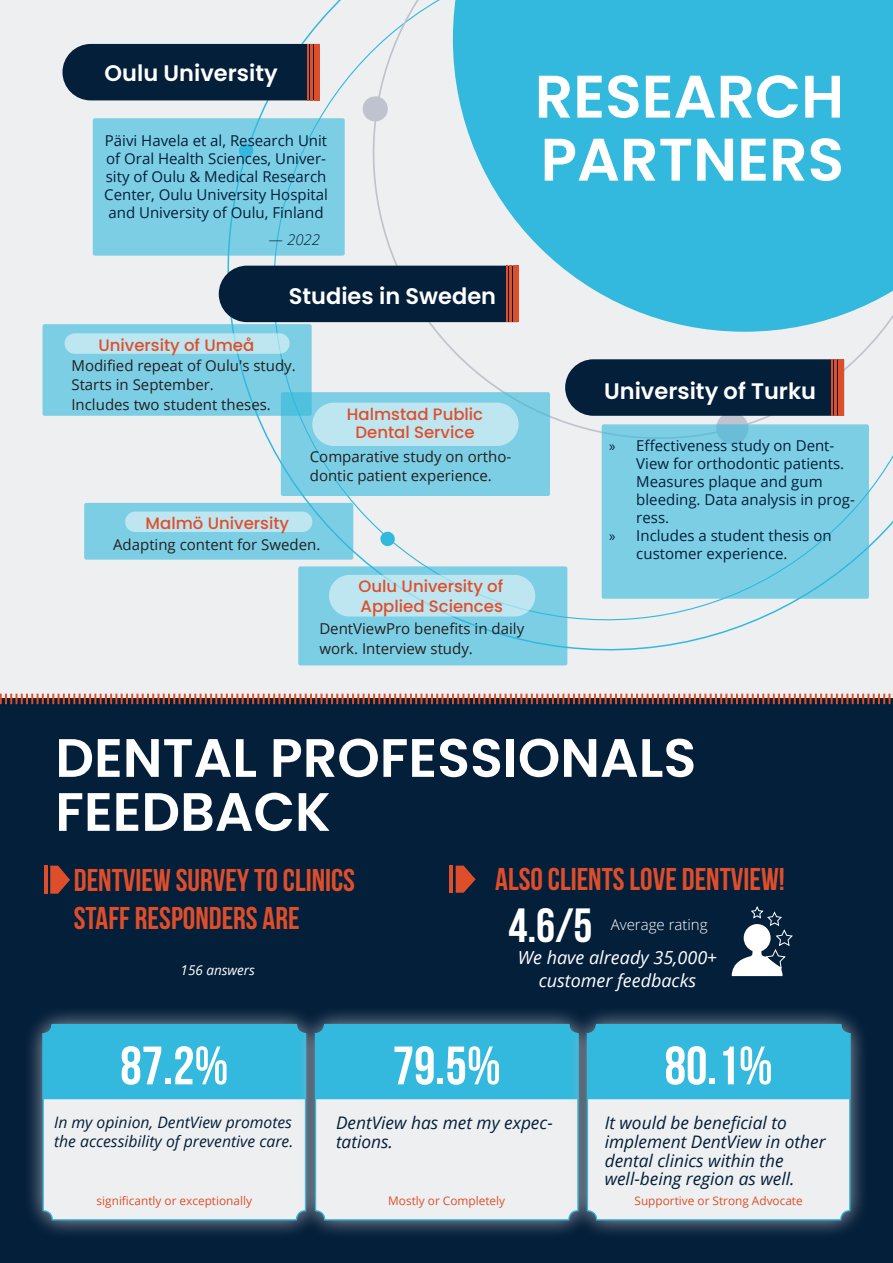
<style>
.page{position:relative;width:893px;height:1263px;background:#edeff0}
.page>*{position:absolute;margin:0;border:0;box-sizing:border-box;transform-origin:0 0}
.t1{font:600 60px/63px "Poppins";color:#fff}
.t2{font:600 54px/54px "Poppins";color:#fff}
.t3{font:700 54px "Bebas Neue";color:#fff}
.t4{font:700 48px "Bebas Neue";color:#fff}
.t5{font:700 31.5px/37.8px "Bebas Neue";color:#df4e2a}
.t6{font:600 22.5px "Poppins";color:#fff}
.t7{font:italic 18px/22.5px "Open Sans";color:#fff;text-align:center}
.t8{font:italic 17.4px/18.9px "Open Sans";color:#041f3a}
.t9{font:500 16.5px/18px "Poppins";color:#df4e2a;text-align:center}
.t10{font:italic 15.75px/18.9px "Open Sans";color:#041f3a}
.t11{font:15px/18px "Open Sans";color:#041f3a}
.t12{font:15px/19.5px "Open Sans";color:#231f20}
.t13{font:300 15px "Open Sans";color:#fff}
.t14{font:italic 300 15px "Open Sans";color:#041f3a}
.t15{font:italic 13.5px "Open Sans";color:#fff}
.t16{font:11.85px "Open Sans";color:#df4e2a}
.s1{font-family:"Myriad Pro"}
</style>
<div class="page">
<div style="left:0;top:704px;width:893px;height:559px;background:#041f3a"></div>
<svg style="left:256px;top:0;width:637px;height:555px"></svg>
<svg style="left:380px;top:531px;width:15px;height:15px"></svg>
<svg style="left:360px;top:94px;width:30px;height:30px"></svg>
<div style="left:24px;top:1005px;width:301px;height:234px;background:#d1d1d3;opacity:.75"></div>
<div style="left:43px;top:1024px;width:262px;height:196px;background:#edeff0;border-radius:9px"></div>
<div style="left:43px;top:1024px;width:253px;height:75px;background:#32b9dd"></div>
<svg style="left:0;top:694px;width:893px;height:10px"></svg>
<div style="left:296px;top:1005px;width:301px;height:234px;background:#d1d1d3;opacity:.75"></div>
<div style="left:316px;top:1024px;width:262px;height:196px;background:#edeff0;border-radius:9px"></div>
<div style="left:315px;top:1024px;width:253px;height:75px;background:#32b9dd"></div>
<div style="left:568px;top:1005px;width:301px;height:234px;background:#d1d1d3;opacity:.75"></div>
<div style="left:587px;top:1024px;width:263px;height:196px;background:#edeff0;border-radius:9px"></div>
<div style="left:587px;top:1024px;width:263px;height:75px;background:#32b9dd"></div>
<svg style="left:50px;top:865px;width:20px;height:29px"></svg>
<hr style="left:44px;top:865px;width:4px;height:29px;background:#df4e2a">
<svg style="left:456px;top:865px;width:20px;height:28px"></svg>
<hr style="left:449px;top:865px;width:4px;height:28px;background:#df4e2a">
<svg style="left:732px;top:906px;width:61px;height:70px;background:#627384"></svg>
<svg style="left:453px;top:0;width:440px;height:332px;background:#48bfdf"></svg>
<div style="left:62px;top:44px;width:252px;height:56px;background:#041f3a"></div>
<div style="left:314px;top:44px;width:6px;height:56px;background:#df4e2a"></div>
<hr style="left:310px;top:44px;width:3px;height:56px;background:#df4e2a">
<hr style="left:307px;top:44px;width:1px;height:56px;background:#df4e2a">
<div style="left:93px;top:118px;width:252px;height:138px;background:#7ccee4;border-radius:2px"></div>
<div style="left:219px;top:266px;width:294px;height:56px;background:#041f3a"></div>
<div style="left:513px;top:266px;width:6px;height:56px;background:#df4e2a"></div>
<hr style="left:509px;top:266px;width:2px;height:56px;background:#df4e2a">
<hr style="left:506px;top:266px;width:1px;height:56px;background:#df4e2a">
<svg style="left:565px;top:359px;width:279px;height:89px"></svg>
<div style="left:838px;top:359px;width:6px;height:57px;background:#df4e2a"></div>
<hr style="left:834px;top:359px;width:3px;height:57px;background:#df4e2a">
<hr style="left:831px;top:359px;width:2px;height:57px;background:#df4e2a">
<div style="left:602px;top:424px;width:267px;height:175px;background:#7ccee4;border-radius:2px"></div>
<div style="left:43px;top:324px;width:269px;height:92px;background:#7ccee4;border-radius:2px"></div>
<svg style="left:281px;top:392px;width:269px;height:104px;background:#7acde3"></svg>
<div style="left:84px;top:503px;width:269px;height:57px;background:#7ccee4;border-radius:2px"></div>
<div style="left:298px;top:566px;width:269px;height:99px;background:#7ccee4;border-radius:2px"></div>
<div style="left:65px;top:333px;width:225px;height:21px;background:#bde6f1;border-radius:10px"></div>
<div style="left:312px;top:403px;width:207px;height:43px;background:#bde6f1;border-radius:22px"></div>
<div style="left:125px;top:511px;width:187px;height:21px;background:#bde6f1;border-radius:10px"></div>
<div style="left:329px;top:575px;width:206px;height:41px;background:#bde6f1;border-radius:21px"></div>
<h3 class="t6" style="left:105px;top:60px;width:175px">Oulu University</h3>
<p class="t11" style="left:104px;top:131px;width:225px">Päivi Havela et al, Research Unit of Oral Health Sciences, Univer&shy;sity of Oulu &amp; Medical Research<br>Center, Oulu University Hospital and University of Oulu, Finland</p>
<p class="t14" style="left:269px;top:229px;width:53px">— 2022</p>
<h1 class="t1" style="left:535px;top:65px;width:311px">RESEARCH<br>PARTNERS</h1>
<h3 class="t6" style="left:289px;top:283px;width:209px">Studies in Sweden</h3>
<p class="t9" style="left:98px;top:336px;width:157px">University of Umeå</p>
<p class="t12" style="left:71px;top:355px;width:226px">Modified repeat of Oulu's study.<br>Starts in September.<br>Includes two student theses.</p>
<p class="t9" style="left:347px;top:405px;width:138px">Halmstad Public<br>Dental Service</p>
<p class="t12" style="left:310px;top:446px;width:203px">Comparative study on ortho&shy;dontic patient experience.</p>
<p class="t9" style="left:146px;top:514px;width:145px">Malmö University</p>
<p class="t12" style="left:113px;top:534px;width:209px">Adapting content for Sweden.</p>
<p class="t9" style="left:359px;top:577px;width:146px;line-height:19.8px;text-align:left">Oulu University of<br>Applied Sciences</p>
<p class="t12" style="left:319px;top:618px;width:206px">DentViewPro benefits in daily work. Interview study.</p>
<h3 class="t6" style="left:604px;top:378px;width:213px">University of Turku</h3>
<p class="t11" style="left:609px;top:436px;width:227px"><span class="s1">»</span> Effectiveness study on Dent-</p>
<p class="t11" style="left:636px;top:454px;width:209px">View for orthodontic patients.</p>
<p class="t11" style="left:636px;top:472px;width:188px">Measures plaque and gum</p>
<p class="t11" style="left:636px;top:490px;width:220px">bleeding. Data analysis in prog-</p>
<p class="t11" style="left:636px;top:508px;width:34px">ress.</p>
<p class="t11" style="left:609px;top:526px;width:224px"><span class="s1">»</span> Includes a student thesis on</p>
<p class="t11" style="left:636px;top:544px;width:153px">customer experience.</p>
<h2 class="t2" style="left:55px;top:731px;width:642px">DENTAL PROFESSIONALS<br>FEEDBACK</h2>
<h3 class="t5" style="left:74px;top:861px;width:283px">DENTVIEW SURVEY TO CLINICS<br>STAFF RESPONDERS ARE</h3>
<h3 class="t5" style="left:495px;top:860px;width:291px">ALSO CLIENTS LOVE DENTVIEW!</h3>
<h3 class="t4" style="left:508px;top:899px;width:86px">4.6/5</h3>
<p class="t13" style="left:611px;top:914px;width:98px">Average rating</p>
<p class="t7" style="left:518px;top:946px;width:201px">We have already 35,000+ customer feedbacks</p>
<p class="t15" style="left:181px;top:960px;width:76px">156 answers</p>
<h2 class="t3" style="left:120px;top:1036px;width:110px">87.2%</h2>
<h2 class="t3" style="left:393px;top:1036px;width:110px">79.5%</h2>
<h2 class="t3" style="left:665px;top:1036px;width:110px">80.1%</h2>
<p class="t10" style="left:54px;top:1112px;width:241px">In my opinion, DentView promotes the accessibility of preventive care.</p>
<p class="t8" style="left:336px;top:1113px;width:218px">DentView has met my expec&shy;tations.</p>
<p class="t8" style="left:605px;top:1112px;width:222px">It would be beneficial to implement DentView in other dental clinics within the well-being region as well.</p>
<p class="t16" style="left:97px;top:1192px;width:157px">significantly or exceptionally</p>
<p class="t16" style="left:388px;top:1192px;width:118px">Mostly or Completely</p>
<p class="t16" style="left:634px;top:1192px;width:170px">Supportive or Strong Advocate</p>
</div>
